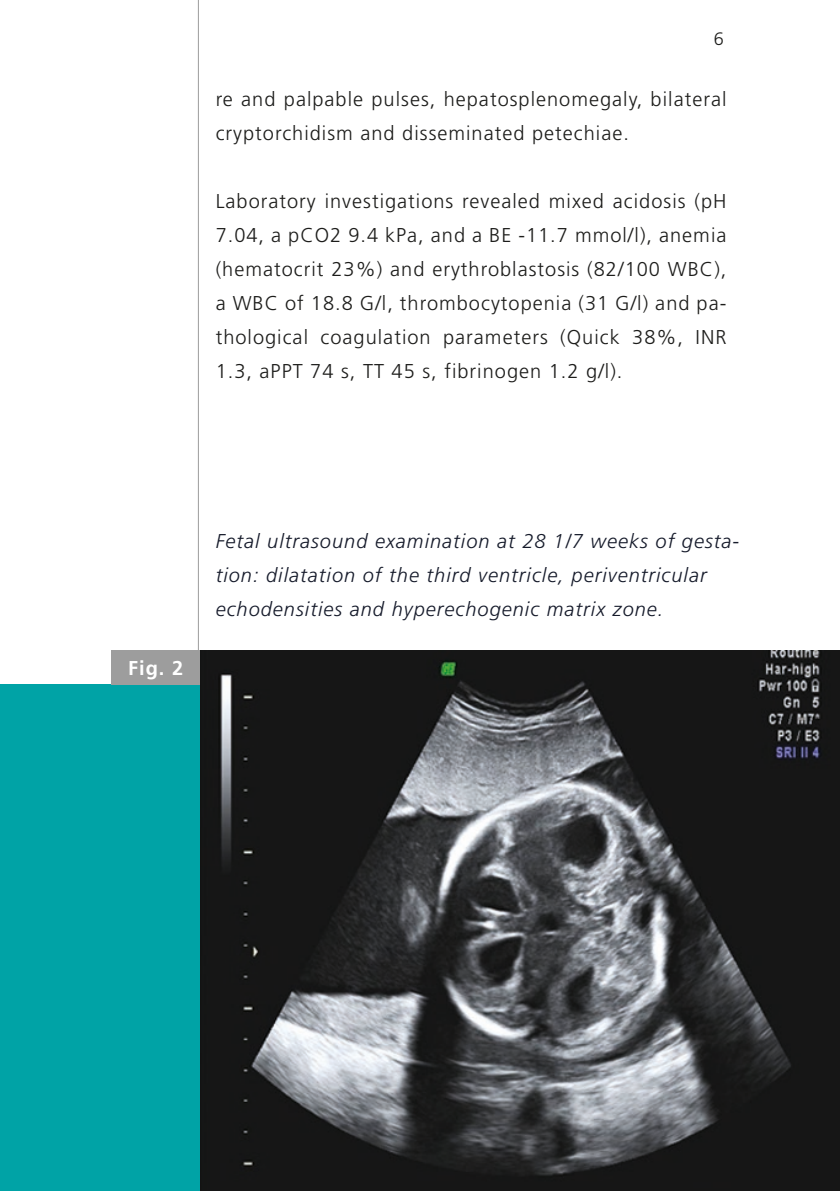
<style>
.page{position:relative;width:840px;height:1191px;background:#fff}
.page>*{position:absolute;margin:0;border:0;box-sizing:border-box;transform-origin:0 0}
.t1{font:300 20px/34px "Frutiger LT Std";letter-spacing:.05em;color:#1d1d1b}
.t2{font:italic 300 20px/34px "Frutiger LT Std";letter-spacing:.05em;color:#161b2b}
.t3{font:700 20px "Frutiger LT Std";color:#fff}
.t4{font:300 18px "Frutiger LT Std";color:#1d1d1b}
</style>
<div class="page">
<hr style="left:198px;top:0;width:1px;height:1191px;background:#9d9d9d">
<div style="left:0;top:684px;width:201px;height:507px;background:#00a3a6"></div>
<div style="left:111px;top:650px;width:89px;height:34px;background:#9d9d9d"></div>
<img style="left:201px;top:650px;width:638px;height:541px">
<p class="t4" style="left:713px;top:28px;width:12px">6</p>
<p class="t1" style="left:215px;top:82px;width:512px">re and palpable pulses, hepatosplenomegaly, bilateral cryptorchidism and disseminated petechiae.</p>
<p class="t1" style="left:215px;top:184px;width:512px;text-align:justify">Laboratory investigations revealed mixed acidosis (pH 7.04, a pCO2 9.4 kPa, and a BE -11.7 mmol/l), anemia (hematocrit 23%) and erythroblastosis (82/100 WBC), a WBC of 18.8 G/l, thrombocytopenia (31 G/l) and pa&shy;thological coagulation parameters (Quick 38%, INR 1.3, aPPT 74 s, TT 45 s, fibrinogen 1.2 g/l).</p>
<p class="t3" style="left:128px;top:657px;width:57px">Fig. 2</p>
<p class="t2" style="left:215px;top:525px;width:524px">Fetal ultrasound examination at 28 1/7 weeks of gesta&shy;tion: dilatation of the third ventricle, periventricular echodensities and hyperechogenic matrix zone.</p>
</div>
